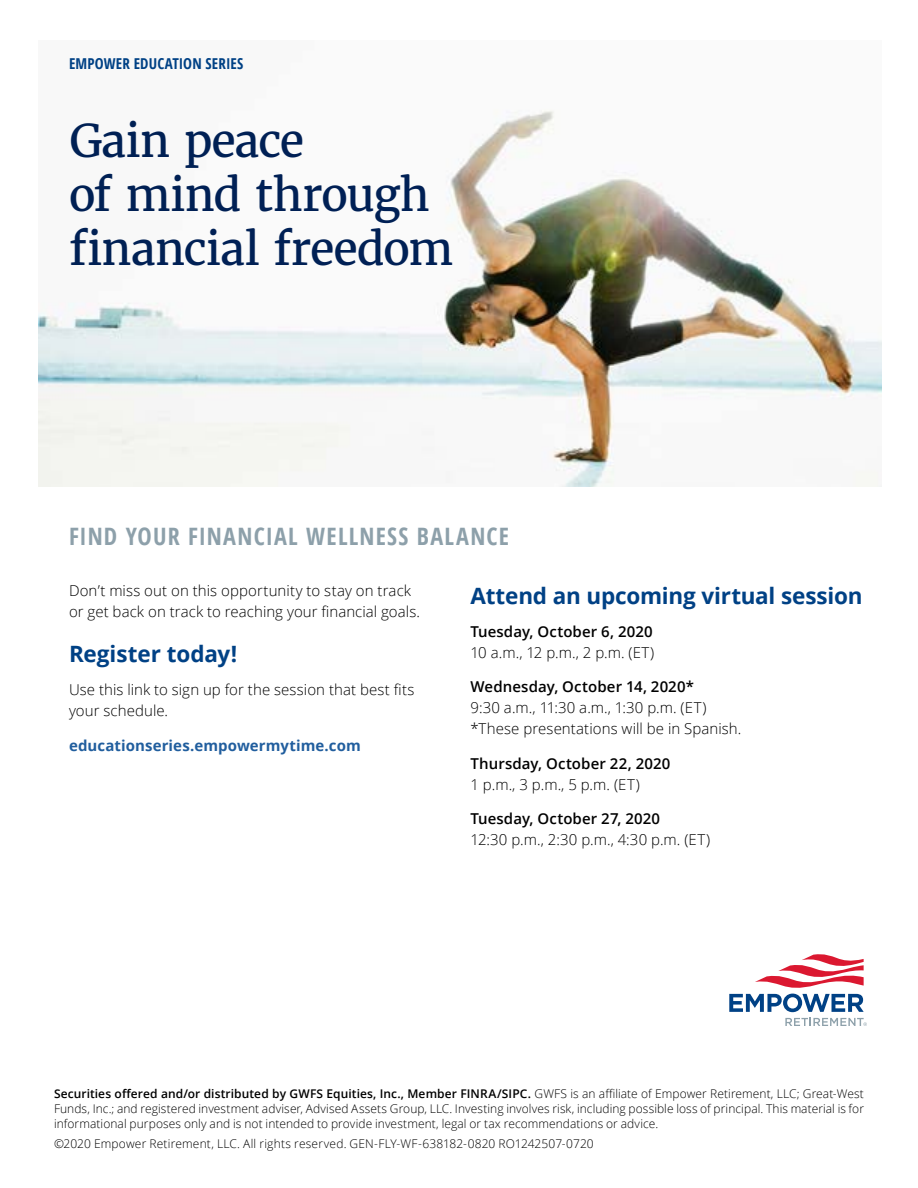
<style>
.page{position:relative;width:918px;height:1188px;background:#fff}
.page>*{position:absolute;margin:0;border:0;box-sizing:border-box;transform-origin:0 0}
.t1{font:45px/54px "Merriweather";letter-spacing:-.025em;color:#002157}
.t2{font:700 condensed 24px "Open Sans";letter-spacing:.05em;color:#8da0aa}
.t3{font:700 22.5px "Open Sans";letter-spacing:-.005em;color:#004185}
.t4{font:300 15px/21px "Open Sans";letter-spacing:.005em;color:#000}
.t5{font:600 15px "Open Sans";letter-spacing:.01em;color:#000}
.t6{font:700 15px "Open Sans";letter-spacing:.005em;color:#215e9e}
.t7{font:700 condensed 15px "Open Sans";letter-spacing:.01em;color:#004185}
.t8{font:300 12px/15px "Open Sans";letter-spacing:.01em;color:#000;text-align:justify}
.s1{font-weight:600}
</style>
<div class="page">
<img style="left:38px;top:110px;width:844px;height:377px">
<svg style="left:729px;top:954px;width:135px;height:58px"></svg>
<svg style="left:785px;top:1018px;width:82px;height:8px"></svg>
<p class="t7" style="left:69px;top:53px;width:176px">EMPOWER EDUCATION SERIES</p>
<h1 class="t1" style="left:69px;top:114px;width:386px">Gain peace<br>of mind through financial freedom</h1>
<h2 class="t2" style="left:69px;top:519px;width:442px">FIND YOUR FINANCIAL WELLNESS BALANCE</h2>
<p class="t4" style="left:69px;top:580px;width:353px">Don’t miss out on this opportunity to stay on track or get back on track to reaching your financial goals.</p>
<h3 class="t3" style="left:69px;top:638px;width:170px">Register today!</h3>
<p class="t4" style="left:69px;top:679px;width:347px">Use this link to sign up for the session that best fits your schedule.</p>
<p class="t6" style="left:69px;top:735px;width:293px">educationseries.empowermytime.com</p>
<h3 class="t3" style="left:471px;top:580px;width:394px">Attend an upcoming virtual session</h3>
<p class="t5" style="left:471px;top:621px;width:184px">Tuesday, October 6, 2020</p>
<p class="t4" style="left:471px;top:641px;width:185px">10 a.m., 12 p.m., 2 p.m. (ET)</p>
<p class="t5" style="left:471px;top:676px;width:225px">Wednesday, October 14, 2020*</p>
<p class="t4" style="left:471px;top:697px;width:272px">9:30 a.m., 11:30 a.m., 1:30 p.m. (ET) *These presentations will be in Spanish.</p>
<p class="t5" style="left:471px;top:753px;width:201px">Thursday, October 22, 2020</p>
<p class="t4" style="left:471px;top:773px;width:171px">1 p.m., 3 p.m., 5 p.m. (ET)</p>
<p class="t5" style="left:471px;top:808px;width:191px">Tuesday, October 27, 2020</p>
<p class="t4" style="left:471px;top:829px;width:241px">12:30 p.m., 2:30 p.m., 4:30 p.m. (ET)</p>
<p class="t8" style="left:54px;top:1085px;width:812px"><span class="s1">Securities offered and/or distributed by GWFS Equities, Inc., Member FINRA/SIPC.</span> GWFS is an affiliate of Empower Retirement, LLC; Great-West Funds, Inc.; and registered investment adviser, Advised Assets Group, LLC. Investing involves risk, including possible loss of principal. This material is for informational purposes only and is not intended to provide investment, legal or tax recommendations or advice.</p>
<p class="t8" style="left:54px;top:1135px;width:541px">©2020 Empower Retirement, LLC. All rights reserved. GEN-FLY-WF-638182-0820 RO1242507-0720</p>
</div>
